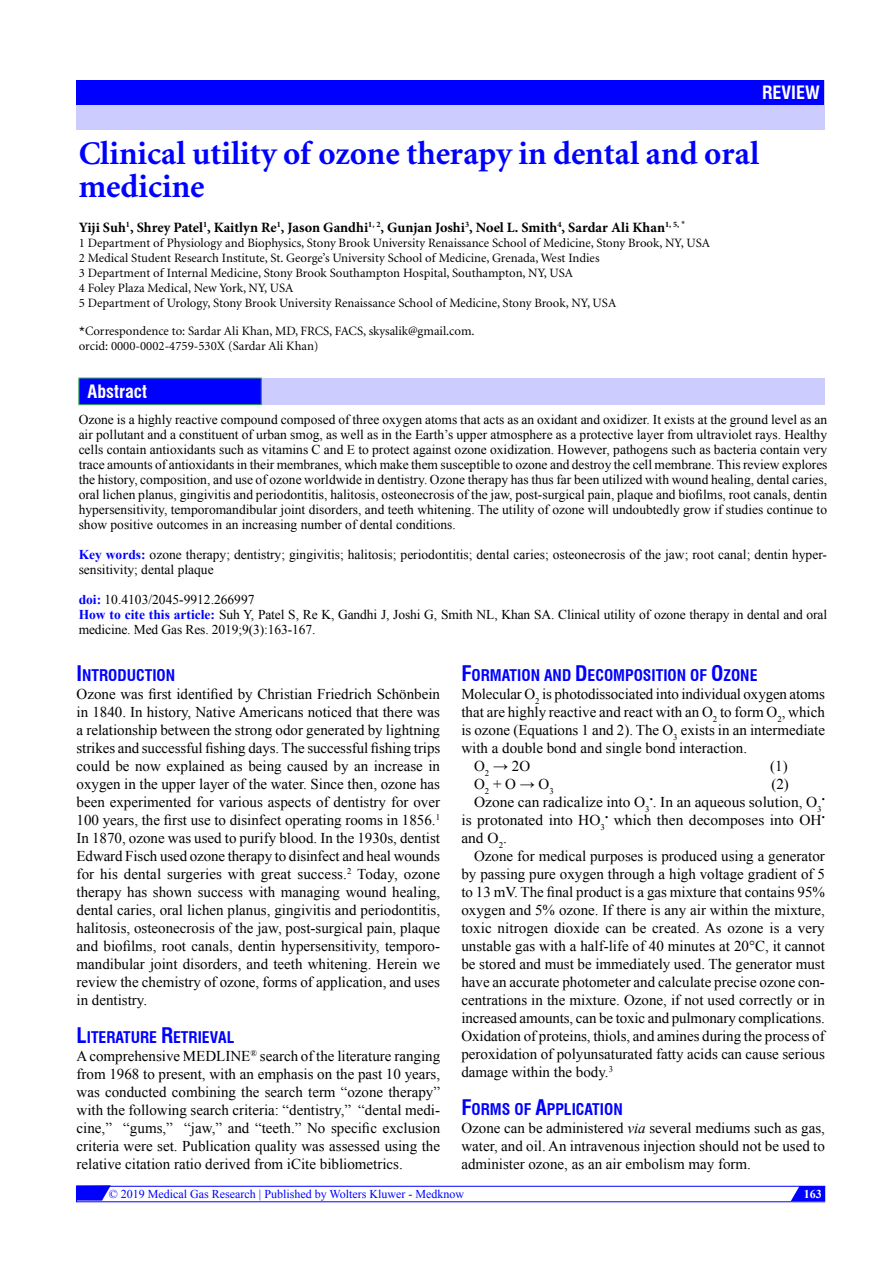
<style>
.page{position:relative;width:893px;height:1263px;background:#fff}
.page>*{position:absolute;margin:0;border:0;box-sizing:border-box;transform-origin:0 0}
.t1{font:700 33px/33px "Minion";color:#00f}
.t2{font:700 condensed 18px "Swiss 721 BT";color:#fff}
.t3{font:700 condensed 15.75px "Swiss 721 BT";color:#00f}
.t4{font:15px/18px "Times New Roman";color:#000;text-align:justify}
.t5{font:700 14.25px "Minion Pro";letter-spacing:-.005em;color:#000}
.t6{font:13.5px/15px "Times New Roman";color:#000}
.t7{font:12.75px/15px "Minion";color:#000}
.t8{font:12px "Times New Roman";color:#00f}
.t9{font:700 12px "Times New Roman";color:#fff}
.t10{font:8.7px "Times New Roman";color:#000}
.s1{font-family:"Swiss 721 BT";font-stretch:condensed}
.s2{font-weight:700;color:#00f}
.s3{font-size:21px}
.s4{font-style:italic}
</style>
<div class="page">
<svg style="left:76px;top:1185px;width:750px;height:17px"></svg>
<div style="left:76px;top:80px;width:748px;height:50px;background:#ccf"></div>
<div style="left:76px;top:80px;width:748px;height:25px;background:#00f"></div>
<div style="left:79px;top:378px;width:746px;height:27px;background:#ccf"></div>
<div style="left:79px;top:378px;width:182px;height:27px;background:#00f"></div>
<div style="left:79px;top:378px;width:183px;height:27px;border:1px solid #43b649"></div>
<p class="t2" style="left:762px;top:82px;width:40px">ReVIEW</p>
<h1 class="t1" style="left:79px;top:138px;width:682px">Clinical utility of ozone therapy in dental and oral medicine</h1>
<p class="t5" style="left:79px;top:217px;width:608px">Yiji Suh<sup>1</sup>, Shrey Patel<sup>1</sup>, Kaitlyn Re<sup>1</sup>, Jason Gandhi<sup>1,</sup> <sup>2</sup>, Gunjan Joshi<sup>3</sup>, Noel L. Smith<sup>4</sup>, Sardar Ali Khan<sup>1,</sup> <sup>5,</sup> <sup>*</sup></p>
<p class="t7" style="left:79px;top:236px;width:633px">1 Department of Physiology and Biophysics, Stony Brook University Renaissance School of Medicine, Stony Brook, NY, USA 2 Medical Student Research Institute, St. George’s University School of Medicine, Grenada, West Indies<br>3 Department of Internal Medicine, Stony Brook Southampton Hospital, Southampton, NY, USA<br>4 Foley Plaza Medical, New York, NY, USA<br>5 Department of Urology, Stony Brook University Renaissance School of Medicine, Stony Brook, NY, USA</p>
<p class="t7" style="left:79px;top:324px;width:397px"><span class="s1">*</span>Correspondence to: Sardar Ali Khan, MD, FRCS, FACS, skysalik@gmail.com. orcid: 0000-0002-4759-530X (Sardar Ali Khan)</p>
<p class="t2" style="left:88px;top:381px;width:61px">Abstract</p>
<p class="t6" style="left:79px;top:412px;width:750px;text-align:justify">Ozone is a highly reactive compound composed of three oxygen atoms that acts as an oxidant and oxidizer. It exists at the ground level as an air pollutant and a constituent of urban smog, as well as in the Earth’s upper atmosphere as a protective layer from ultraviolet rays. Healthy cells contain antioxidants such as vitamins C and E to protect against ozone oxidization. However, pathogens such as bacteria contain very trace amounts of antioxidants in their membranes, which make them susceptible to ozone and destroy the cell membrane. This review explores the history, composition, and use of ozone worldwide in dentistry. Ozone therapy has thus far been utilized with wound healing, dental caries, oral lichen planus, gingivitis and periodontitis, halitosis, osteonecrosis of the jaw, post-surgical pain, plaque and biofilms, root canals, dentin hypersensitivity, temporomandibular joint disorders, and teeth whitening. The utility of ozone will undoubtedly grow if studies continue to show positive outcomes in an increasing number of dental conditions.</p>
<p class="t6" style="left:79px;top:547px;width:750px"><span class="s2">Key words:</span> ozone therapy; dentistry; gingivitis; halitosis; periodontitis; dental caries; osteonecrosis of the jaw; root canal; dentin hyper&shy;sensitivity; dental plaque</p>
<p class="t6" style="left:79px;top:592px;width:750px"><span class="s2">doi:</span> 10.4103/2045-9912.266997<br><span class="s2">How to cite this article:</span> Suh Y, Patel S, Re K, Gandhi J, Joshi G, Smith NL, Khan SA. Clinical utility of ozone therapy in dental and oral medicine. Med Gas Res. 2019;9(3):163-167.</p>
<p class="t3" style="left:77px;top:666px;width:100px"><span class="s3">I</span>NTRODUCTION</p>
<p class="t4" style="left:77px;top:685px;width:365px">Ozone was first identified by Christian Friedrich Schönbein in 1840. In history, Native Americans noticed that there was a relationship between the strong odor generated by lightning strikes and successful fishing days. The successful fishing trips could be now explained as being caused by an increase in oxygen in the upper layer of the water. Since then, ozone has been experimented for various aspects of dentistry for over 100 years, the first use to disinfect operating rooms in 1856.<sup>1<br></sup>In 1870, ozone was used to purify blood. In the 1930s, dentist Edward Fisch used ozone therapy to disinfect and heal wounds for his dental surgeries with great success.<sup>2</sup> Today, ozone therapy has shown success with managing wound healing, dental caries, oral lichen planus, gingivitis and periodontitis, halitosis, osteonecrosis of the jaw, post-surgical pain, plaque and biofilms, root canals, dentin hypersensitivity, temporo&shy;mandibular joint disorders, and teeth whitening. Herein we review the chemistry of ozone, forms of application, and uses in dentistry.</p>
<p class="t3" style="left:77px;top:1028px;width:151px"><span class="s3">L</span>ITERATURE <span class="s3">R</span>ETRIEVAL</p>
<p class="t4" style="left:77px;top:1047px;width:365px">A comprehensive MEDLINE<sup>®</sup> search of the literature ranging from 1968 to present, with an emphasis on the past 10 years, was conducted combining the search term “ozone therapy” with the following search criteria: “dentistry,” “dental medi&shy;cine,” “gums,” “jaw,” and “teeth.” No specific exclusion criteria were set. Publication quality was assessed using the relative citation ratio derived from iCite bibliometrics.</p>
<p class="t3" style="left:461px;top:666px;width:296px"><span class="s3">F</span>ORMATION AND <span class="s3">D</span>ECOMPOSITION OF <span class="s3">O</span>ZONE</p>
<p class="t4" style="left:461px;top:685px;width:365px">Molecular O<sub>2</sub> is photodissociated into individual oxygen atoms</p>
<p class="t4" style="left:461px;top:703px;width:365px">that are highly reactive and react with an O<sub>2</sub> to form O<sub>2</sub>, which</p>
<p class="t4" style="left:461px;top:721px;width:365px">is ozone (Equations 1 and 2). The O<sub>3</sub> exists in an intermediate</p>
<p class="t4" style="left:461px;top:739px;width:287px">with a double bond and single bond interaction.</p>
<p class="t4" style="left:474px;top:757px;width:58px">O<sub>2</sub> → 2O</p>
<p class="t4" style="left:770px;top:757px;width:19px">(1)</p>
<p class="t4" style="left:474px;top:775px;width:81px">O<sub>2</sub> + O → O<sub>3</sub></p>
<p class="t4" style="left:474px;top:775px;width:349px;text-indent:297px">(2)<br>Ozone can radicalize into O<sub>3</sub><sup>•</sup>. In an aqueous solution, O<sub>3</sub></p>
<p class="t10" style="left:822px;top:793px;width:5px">•</p>
<p class="t4" style="left:461px;top:811px;width:365px">is protonated into HO<sub>3</sub><sup>•</sup> which then decomposes into OH<sup>• </sup>and O<sub>2</sub>.</p>
<p class="t4" style="left:461px;top:847px;width:365px;text-indent:13px">Ozone for medical purposes is produced using a generator by passing pure oxygen through a high voltage gradient of 5 to 13 mV. The final product is a gas mixture that contains 95% oxygen and 5% ozone. If there is any air within the mixture, toxic nitrogen dioxide can be created. As ozone is a very unstable gas with a half-life of 40 minutes at 20°C, it cannot be stored and must be immediately used. The generator must have an accurate photometer and calculate precise ozone con&shy;centrations in the mixture. Ozone, if not used correctly or in increased amounts, can be toxic and pulmonary complications.<br>Oxidation of proteins, thiols, and amines during the process of peroxidation of polyunsaturated fatty acids can cause serious damage within the body.<sup>3</sup></p>
<p class="t3" style="left:461px;top:1100px;width:110px"><span class="s3">F</span>ORMS OF <span class="s3">A</span>PPLICATI</p>
<p class="t3" style="left:604px;top:1100px;width:20px">ON</p>
<p class="t4" style="left:461px;top:1119px;width:365px">Ozone can be administered <span class="s4">via</span> several mediums such as gas, water, and oil. An intravenous injection should not be used to administer ozone, as an air embolism may form.</p>
<p class="t8" style="left:109px;top:1186px;width:357px">© 2019 Medical Gas Research | Published by Wolters Kluwer - Medknow</p>
<p class="t9" style="left:804px;top:1185px;width:19px">163</p>
</div>
